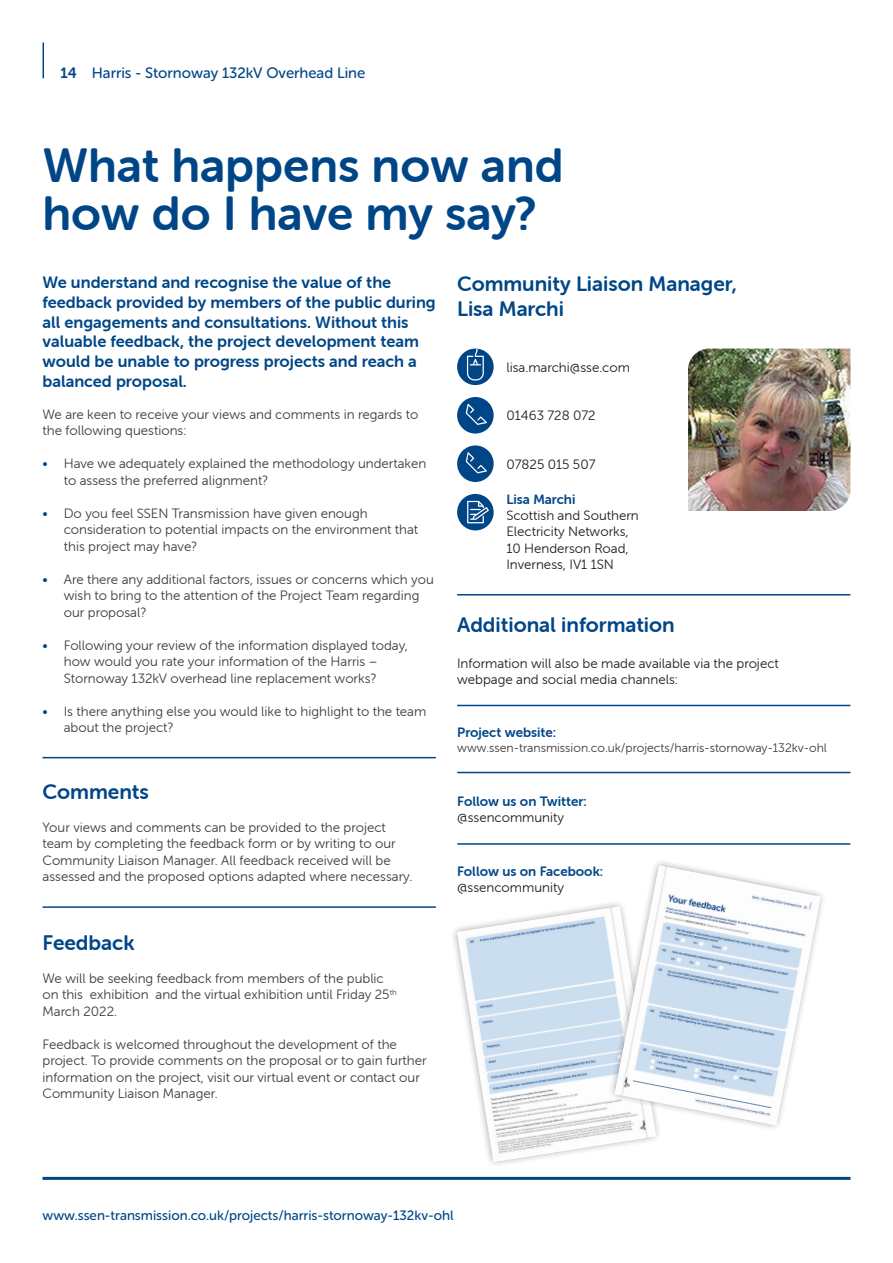
<style>
.page{position:relative;width:893px;height:1263px;background:#fff}
.page>*{position:absolute;margin:0;border:0;box-sizing:border-box;transform-origin:0 0}
.t1{font:48px/48px "Museo Sans Rounded 700";color:#004687}
.t2{font:21px "Museo Sans Rounded 700";color:#004687}
.t3{font:20.85px "Museo Sans Rounded 700";color:#004687}
.t4{font:16.5px/19.8px "Museo Sans Rounded 700";color:#004687}
.t5{font:15px "Museo Sans Rounded 500";color:#004687}
.t6{font:13.5px/16.5px "Museo Sans Rounded 300";color:#3e3e3f}
.t7{font:13.5px/16.2px "Museo Sans Rounded 300";color:#231f20}
.t8{font:13.5px "Museo Sans Rounded 500";color:#004687}
.t9{font:13.5px "Museo Sans Rounded 700";color:#004687}
.t10{font:12.3px "Museo Sans Rounded 300";color:#3e3e3f}
.s1{font-family:"Museo Sans Rounded 700"}
.s2{color:#004687}
</style>
<div class="page">
<div style="left:457px;top:349px;width:37px;height:36px;background:#004687;border-radius:50%"></div>
<svg style="left:467px;top:349px;width:17px;height:31px"></svg>
<div style="left:457px;top:397px;width:37px;height:36px;background:#004687;border-radius:50%"></div>
<svg style="left:466px;top:404px;width:21px;height:21px"></svg>
<div style="left:457px;top:494px;width:37px;height:36px;background:#004687;border-radius:50%"></div>
<svg style="left:467px;top:501px;width:22px;height:22px"></svg>
<img style="left:688px;top:349px;width:162px;height:162px">
<hr style="left:457px;top:594px;width:393px;height:1px;background:#004687">
<hr style="left:457px;top:705px;width:393px;height:1px;background:#004687">
<hr style="left:457px;top:772px;width:393px;height:1px;background:#004687">
<hr style="left:457px;top:843px;width:393px;height:2px;background:#004687">
<hr style="left:43px;top:43px;width:1px;height:35px;background:#004687">
<hr style="left:43px;top:1177px;width:807px;height:3px;background:#004687">
<hr style="left:43px;top:757px;width:393px;height:1px;background:#004687">
<hr style="left:43px;top:906px;width:393px;height:2px;background:#004687">
<div style="left:457px;top:445px;width:37px;height:37px;background:#004687;border-radius:50%"></div>
<svg style="left:466px;top:452px;width:21px;height:21px"></svg>
<img style="left:457px;top:906px;width:199px;height:256px">
<svg style="left:605px;top:862px;width:218px;height:273px"></svg>
<img style="left:615px;top:865px;width:206px;height:260px">
<p class="t5" style="left:60px;top:65px;width:306px"><span class="s1">14</span> Harris - Stornoway 132kV Overhead Line</p>
<p class="t1" style="left:43px;top:142px;width:523px">What happens now and how do I have my say?</p>
<p class="t4" style="left:43px;top:272px;width:395px">We understand and recognise the value of the feedback provided by members of the public during all engagements and consultations. Without this valuable feedback, the project development team would be unable to progress projects and reach a balanced proposal.</p>
<p class="t6" style="left:43px;top:406px;width:377px">We are keen to receive your views and comments in regards to the following questions:</p>
<p class="t6" style="left:64px;top:455px;width:364px;text-indent:-21px"><span class="s2">•</span> Have we adequately explained the methodology undertaken to assess the preferred alignment?</p>
<p class="t6" style="left:64px;top:505px;width:356px;text-indent:-21px"><span class="s2">•</span> Do you feel SSEN Transmission have given enough consideration to potential impacts on the environment that this project may have?</p>
<p class="t6" style="left:64px;top:571px;width:372px;text-indent:-21px"><span class="s2">•</span> Are there any additional factors, issues or concerns which you wish to bring to the attention of the Project Team regarding our proposal?</p>
<p class="t6" style="left:64px;top:637px;width:346px;text-indent:-21px"><span class="s2">•</span> Following your review of the information displayed today, how would you rate your information of the Harris –<br>Stornoway 132kV overhead line replacement works?</p>
<p class="t6" style="left:64px;top:703px;width:364px;text-indent:-21px"><span class="s2">•</span> Is there anything else you would like to highlight to the team about the project?</p>
<p class="t2" style="left:43px;top:780px;width:108px">Comments</p>
<p class="t6" style="left:43px;top:819px;width:371px">Your views and comments can be provided to the project team by completing the feedback form or by writing to our Community Liaison Manager. All feedback received will be assessed and the proposed options adapted where necessary.</p>
<p class="t2" style="left:43px;top:931px;width:94px">Feedback</p>
<p class="t6" style="left:43px;top:970px;width:356px">We will be seeking feedback from members of the public on this exhibition and the virtual exhibition until Friday 25<sup>th<br></sup>March 2022.</p>
<p class="t6" style="left:43px;top:1036px;width:386px">Feedback is welcomed throughout the development of the project. To provide comments on the proposal or to gain further information on the project, visit our virtual event or contact our Community Liaison Manager.</p>
<p class="t3" style="left:457px;top:272px;width:281px">Community Liaison Manager,</p>
<p class="t3" style="left:457px;top:298px;width:108px">Lisa Marchi</p>
<p class="t7" style="left:506px;top:359px;width:125px">lisa.marchi@sse.com</p>
<p class="t7" style="left:506px;top:408px;width:91px">01463 728 072</p>
<p class="t7" style="left:506px;top:456px;width:91px">07825 015 507</p>
<p class="t9" style="left:506px;top:492px;width:70px">Lisa Marchi</p>
<p class="t7" style="left:506px;top:508px;width:134px">Scottish and Southern<br>Electricity Networks,</p>
<p class="t7" style="left:506px;top:540px;width:124px">10 Henderson Road,<br>Inverness, IV1 1SN</p>
<p class="t3" style="left:457px;top:613px;width:219px">Additional information</p>
<p class="t7" style="left:457px;top:655px;width:323px">Information will also be made available via the project webpage and social media channels:</p>
<p class="t9" style="left:457px;top:725px;width:100px">Project website:</p>
<p class="t10" style="left:457px;top:741px;width:371px">www.ssen-transmission.co.uk/projects/harris-stornoway-132kv-ohl</p>
<p class="t9" style="left:457px;top:794px;width:131px">Follow us on Twitter:</p>
<p class="t7" style="left:457px;top:810px;width:108px">@ssencommunity</p>
<p class="t9" style="left:457px;top:863px;width:148px">Follow us on Facebook:</p>
<p class="t7" style="left:457px;top:879px;width:108px">@ssencommunity</p>
<p class="t8" style="left:43px;top:1208px;width:413px">www.ssen-transmission.co.uk/projects/harris-stornoway-132kv-ohl</p>
</div>
